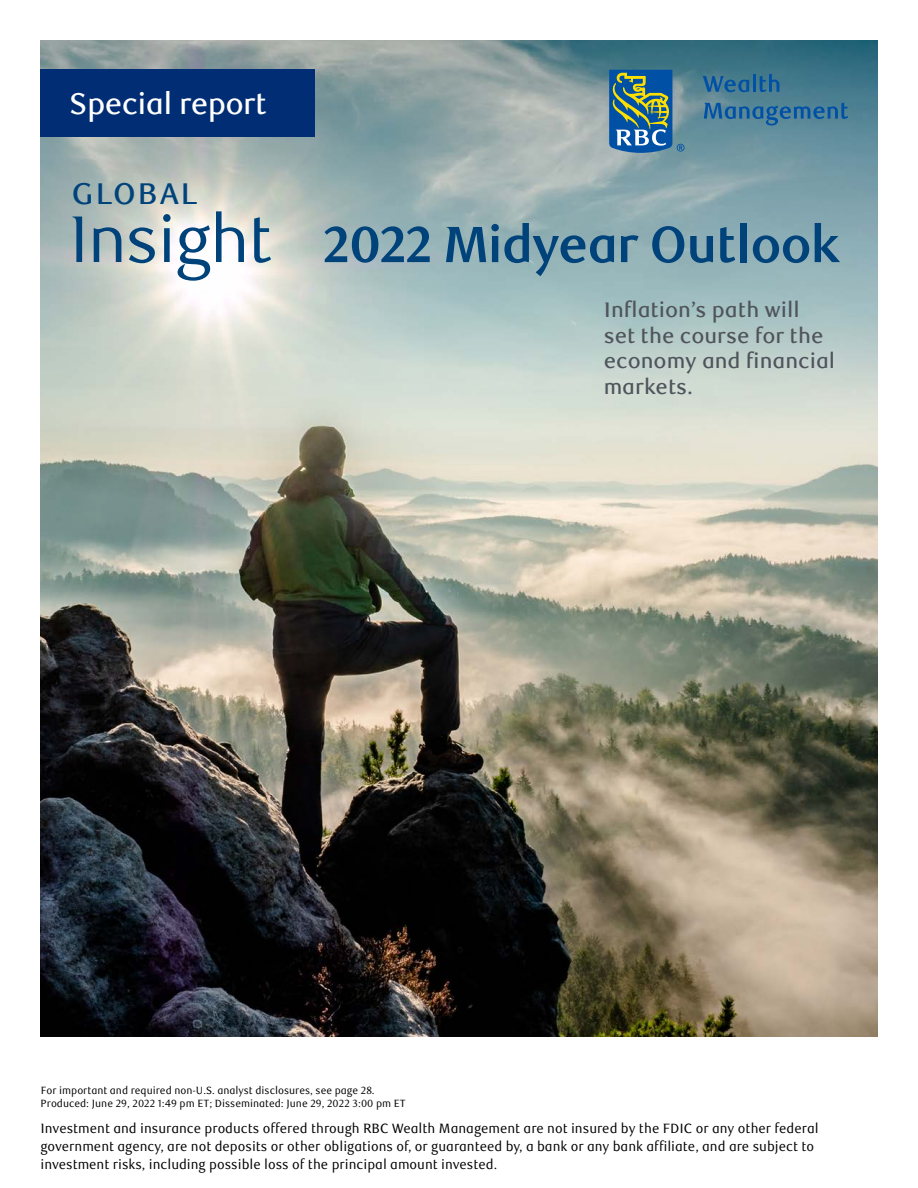
<style>
.page{position:relative;width:918px;height:1188px;background:#fff}
.page>*{position:absolute;margin:0;border:0;box-sizing:border-box;transform-origin:0 0}
.t1{font:66px "RBC Display";color:#00427a}
.t2{font:700 51px "RBC Display";letter-spacing:-.01em;color:#00427a}
.t3{font:500 30px "RBC Display";color:#fff}
.t4{font:500 30px "RBC Text";letter-spacing:.05em;color:#00427a}
.t5{font:500 21px/25.5px "RBC Text";color:#4f545c}
.t6{font:13.5px/18px "RBC Text Cond";color:#000}
.t7{font:10.5px/12.6px "RBC Text Cond";color:#000}
</style>
<div class="page">
<img style="left:40px;top:40px;width:838px;height:997px">
<svg style="left:609px;top:70px;width:76px;height:83px;background:#4b7d90"></svg>
<svg style="left:703px;top:76px;width:46px;height:16px"></svg>
<hr style="left:753px;top:74px;width:3px;height:18px;background:#0051a5">
<svg style="left:760px;top:74px;width:19px;height:18px"></svg>
<svg style="left:704px;top:103px;width:144px;height:22px;background:#3f779a"></svg>
<div style="left:40px;top:70px;width:275px;height:67px;background:#002d74"></div>
<h1 class="t3" style="left:70px;top:86px;width:198px">Special report</h1>
<h1 class="t4" style="left:72px;top:176px;width:127px">GLOBAL</h1>
<h1 class="t1" style="left:70px;top:201px;width:203px">Insight</h1>
<p class="t2" style="left:324px;top:215px;width:517px">2022 Midyear Outlook</p>
<p class="t5" style="left:604px;top:298px;width:233px">Inflation’s path will set the course for the economy and financial markets.</p>
<p class="t7" style="left:41px;top:1085px;width:367px">For important and required non-U.S. analyst disclosures, see page 28.<br>Produced: June 29, 2022 1:49 pm ET; Disseminated: June 29, 2022 3:00 pm ET</p>
<p class="t6" style="left:40px;top:1119px;width:780px">Investment and insurance products offered through RBC Wealth Management are not insured by the FDIC or any other federal government agency, are not deposits or other obligations of, or guaranteed by, a bank or any bank affiliate, and are subject to investment risks, including possible loss of the principal amount invested.</p>
</div>
